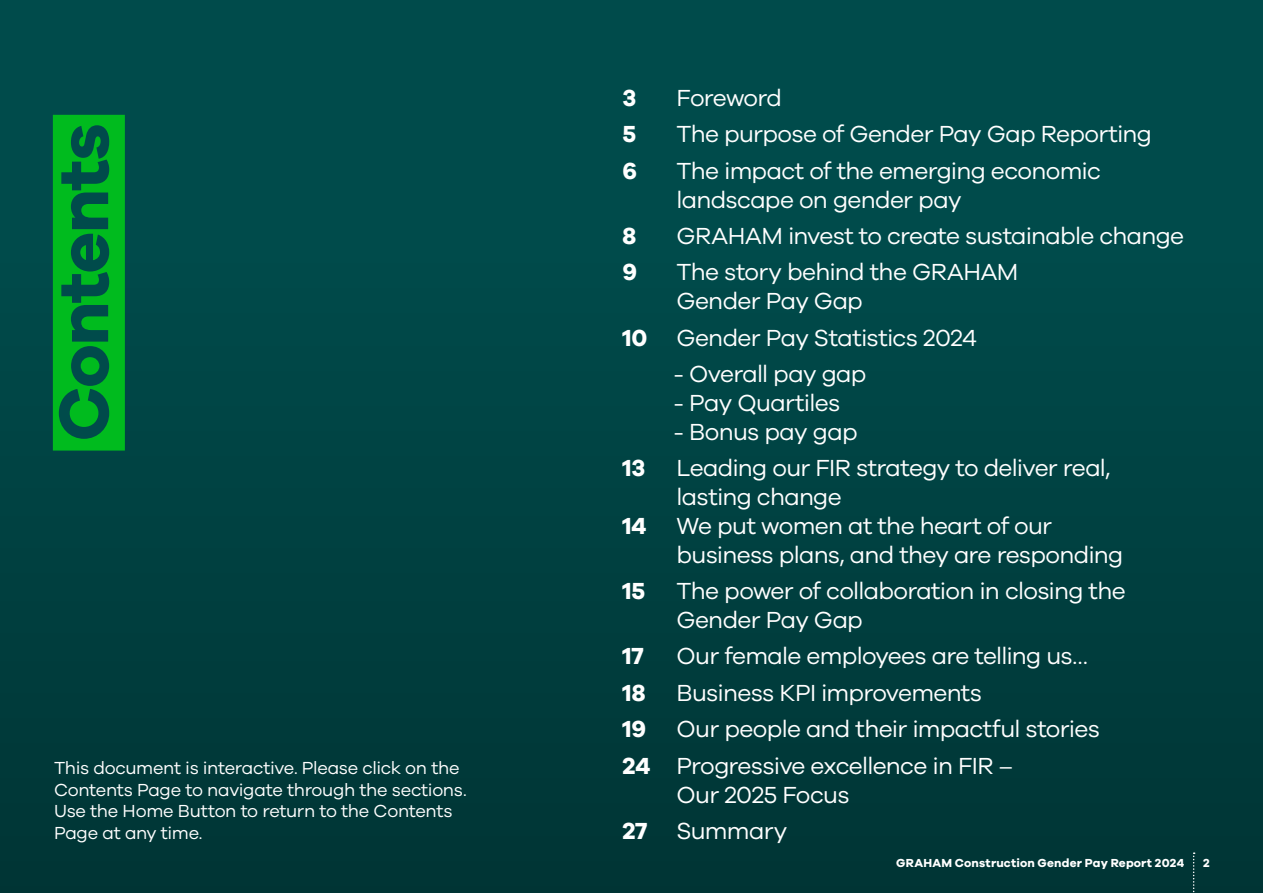
<style>
.page{position:relative;width:1263px;height:893px;background:#fff}
.page>*{position:absolute;margin:0;border:0;box-sizing:border-box;transform-origin:0 0}
.H1-new{font:700 72px "Galano Grotesque";letter-spacing:-.02em;color:#004b4b}
.Contents{font:24px/28.8px "Galano Grotesque";letter-spacing:-.03em;color:#fff}
.Contents-2{font:700 24px "Galano Grotesque";letter-spacing:-.015em;color:#fff}
.t1{font:18px/21.6px "Galano Grotesque";letter-spacing:-.02em;color:#fff}
.t2{font:700 12px "Galano Grotesque";letter-spacing:.015em;color:#fff}
.s1{font-weight:700}
</style>
<div class="page">
<div style="left:0;top:0;width:1263px;height:893px;background:linear-gradient(to right,#004242,#004343)"></div>
<div style="left:53px;top:115px;width:72px;height:336px;background:#00bb1e"></div>
<svg style="left:1193px;top:852px;width:2px;height:41px"></svg>
<h1 class="H1-new" style="left:39px;top:441px;width:319px;rotate:-90deg">Contents</h1>
<p class="t1" style="left:54px;top:757px;width:414px">This document is interactive. Please click on the Contents Page to navigate through the sections.<br>Use the Home Button to return to the Contents Page at any time.</p>
<p class="Contents-2" style="left:622px;top:83px;width:15px">3</p>
<p class="Contents" style="left:676px;top:83px;width:107px">Foreword</p>
<p class="Contents-2" style="left:622px;top:119px;width:15px">5</p>
<p class="Contents" style="left:676px;top:119px;width:477px">The purpose of Gender Pay Gap Reporting</p>
<p class="Contents-2" style="left:622px;top:156px;width:16px">6</p>
<p class="Contents" style="left:676px;top:156px;width:426px">The impact of the emerging economic landscape on gender pay</p>
<p class="Contents-2" style="left:622px;top:221px;width:15px">8</p>
<p class="Contents" style="left:676px;top:221px;width:509px">GRAHAM invest to create sustainable change</p>
<p class="Contents-2" style="left:622px;top:257px;width:16px">9</p>
<p class="Contents" style="left:676px;top:257px;width:343px">The story behind the GRAHAM<br>Gender Pay Gap</p>
<p class="Contents" style="left:622px;top:322px;width:356px"><span class="s1">10</span> Gender Pay Statistics 2024</p>
<p class="Contents" style="left:673px;top:359px;width:194px">- Overall pay gap</p>
<p class="Contents" style="left:673px;top:388px;width:168px">- Pay Quartiles</p>
<p class="Contents" style="left:673px;top:417px;width:186px">- Bonus pay gap</p>
<p class="Contents-2" style="left:622px;top:453px;width:24px">13</p>
<p class="Contents" style="left:676px;top:453px;width:435px">Leading our FIR strategy to deliver real, lasting change</p>
<p class="Contents-2" style="left:622px;top:511px;width:25px">14</p>
<p class="Contents" style="left:676px;top:511px;width:448px">We put women at the heart of our business plans, and they are responding</p>
<p class="Contents-2" style="left:622px;top:576px;width:24px">15</p>
<p class="Contents" style="left:676px;top:576px;width:451px">The power of collaboration in closing the<br>Gender Pay Gap</p>
<p class="Contents-2" style="left:622px;top:641px;width:23px">17</p>
<p class="Contents" style="left:676px;top:641px;width:413px">Our female employees are telling us…</p>
<p class="Contents-2" style="left:622px;top:678px;width:24px">18</p>
<p class="Contents" style="left:676px;top:678px;width:307px">Business KPI improvements</p>
<p class="Contents-2" style="left:622px;top:714px;width:25px">19</p>
<p class="Contents" style="left:676px;top:714px;width:425px">Our people and their impactful stories</p>
<p class="Contents" style="left:676px;top:750px;width:338px;text-indent:-54px"><span class="s1">24</span> Progressive excellence in FIR –<br>Our 2025 Focus</p>
<p class="Contents" style="left:622px;top:816px;width:166px"><span class="s1">27</span> Summary</p>
<p class="t2" style="left:896px;top:855px;width:290px">GRAHAM Construction Gender Pay Report 2024</p>
<p class="t2" style="left:1203px;top:855px;width:8px">2</p>
</div>
